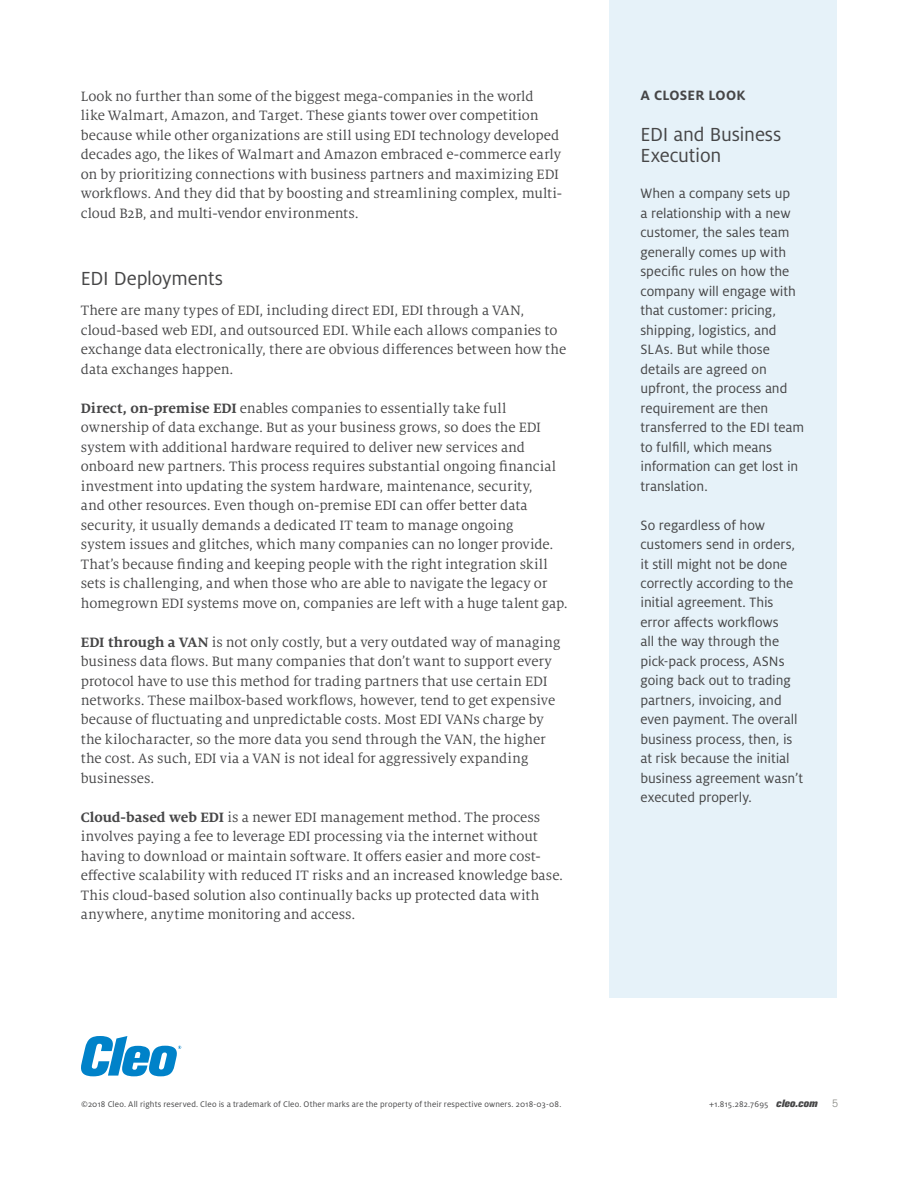
<style>
.page{position:relative;width:918px;height:1188px;background:#fff}
.page>*{position:absolute;margin:0;border:0;box-sizing:border-box;transform-origin:0 0}
.t1{font:21px/21px "Milo OT";letter-spacing:-.01em;color:#464647}
.t2{font:15px/19.5px "Milo Serif OT";color:#464647}
.t3{font:15px/19.5px "Milo OT";letter-spacing:-.005em;color:#464647}
.t4{font:700 15px "Milo OT";letter-spacing:.015em;color:#464647}
.t5{font:300 10.5px "Akzidenz Grotesk Pro";color:#81827c}
.t6{font:9px "Milo OT";letter-spacing:.015em;color:#464647}
.s1{font-weight:700}
.s2{font-family:"Akzidenz Grotesk Pro";font-weight:800;font-style:italic;font-size:10.5px}
</style>
<div class="page">
<div style="left:609px;top:0;width:228px;height:998px;background:#e6f2f9"></div>
<svg style="left:81px;top:1036px;width:100px;height:40px"></svg>
<p class="t2" style="left:81px;top:86px;width:483px">Look no further than some of the biggest mega-companies in the world<br>like Walmart, Amazon, and Target. These giants tower over competition because while other organizations are still using EDI technology developed decades ago, the likes of Walmart and Amazon embraced e-commerce early on by prioritizing connections with business partners and maximizing EDI workflows. And they did that by boosting and streamlining complex, multi&shy;cloud B2B, and multi-vendor environments.</p>
<h1 class="t1" style="left:81px;top:268px;width:144px">EDI Deployments</h1>
<p class="t2" style="left:81px;top:301px;width:487px">There are many types of EDI, including direct EDI, EDI through a VAN, cloud-based web EDI, and outsourced EDI. While each allows companies to exchange data electronically, there are obvious differences between how the data exchanges happen.</p>
<p class="t2" style="left:81px;top:398px;width:488px"><span class="s1">Direct, on-premise EDI</span> enables companies to essentially take full ownership of data exchange. But as your business grows, so does the EDI system with additional hardware required to deliver new services and onboard new partners. This process requires substantial ongoing financial investment into updating the system hardware, maintenance, security,<br>and other resources. Even though on-premise EDI can offer better data security, it usually demands a dedicated IT team to manage ongoing<br>system issues and glitches, which many companies can no longer provide.<br>That’s because finding and keeping people with the right integration skill sets is challenging, and when those who are able to navigate the legacy or homegrown EDI systems move on, companies are left with a huge talent gap.</p>
<p class="t2" style="left:81px;top:632px;width:481px"><span class="s1">EDI through a VAN</span> is not only costly, but a very outdated way of managing business data flows. But many companies that don’t want to support every protocol have to use this method for trading partners that use certain EDI networks. These mailbox-based workflows, however, tend to get expensive because of fluctuating and unpredictable costs. Most EDI VANs charge by the kilocharacter, so the more data you send through the VAN, the higher the cost. As such, EDI via a VAN is not ideal for aggressively expanding businesses.</p>
<p class="t2" style="left:81px;top:808px;width:484px"><span class="s1">Cloud-based web EDI</span> is a newer EDI management method. The process involves paying a fee to leverage EDI processing via the internet without having to download or maintain software. It offers easier and more cost&shy;effective scalability with reduced IT risks and an increased knowledge base.<br>This cloud-based solution also continually backs up protected data with anywhere, anytime monitoring and access.</p>
<p class="t4" style="left:641px;top:87px;width:106px">A CLOSER LOOK</p>
<h1 class="t1" style="left:640px;top:124px;width:142px">EDI and Business<br>Execution</h1>
<p class="t3" style="left:640px;top:184px;width:165px">When a company sets up<br>a relationship with a new customer, the sales team generally comes up with specific rules on how the company will engage with that customer: pricing, shipping, logistics, and<br>SLAs. But while those details are agreed on upfront, the process and requirement are then transferred to the EDI team to fulfill, which means information can get lost in translation.</p>
<p class="t3" style="left:640px;top:515px;width:164px">So regardless of how customers send in orders, it still might not be done correctly according to the initial agreement. This error affects workflows<br>all the way through the pick-pack process, ASNs going back out to trading partners, invoicing, and even payment. The overall business process, then, is at risk because the initial business agreement wasn’t executed properly.</p>
<p class="t6" style="left:81px;top:1099px;width:482px">©2018 Cleo. All rights reserved. Cleo is a trademark of Cleo. Other marks are the property of their respective owners. 2018-03-08.</p>
<p class="t5" style="left:832px;top:1097px;width:8px">5</p>
<p class="t6" style="left:709px;top:1099px;width:110px">+1.815.282.7695 <span class="s2">cleo.com</span></p>
</div>
